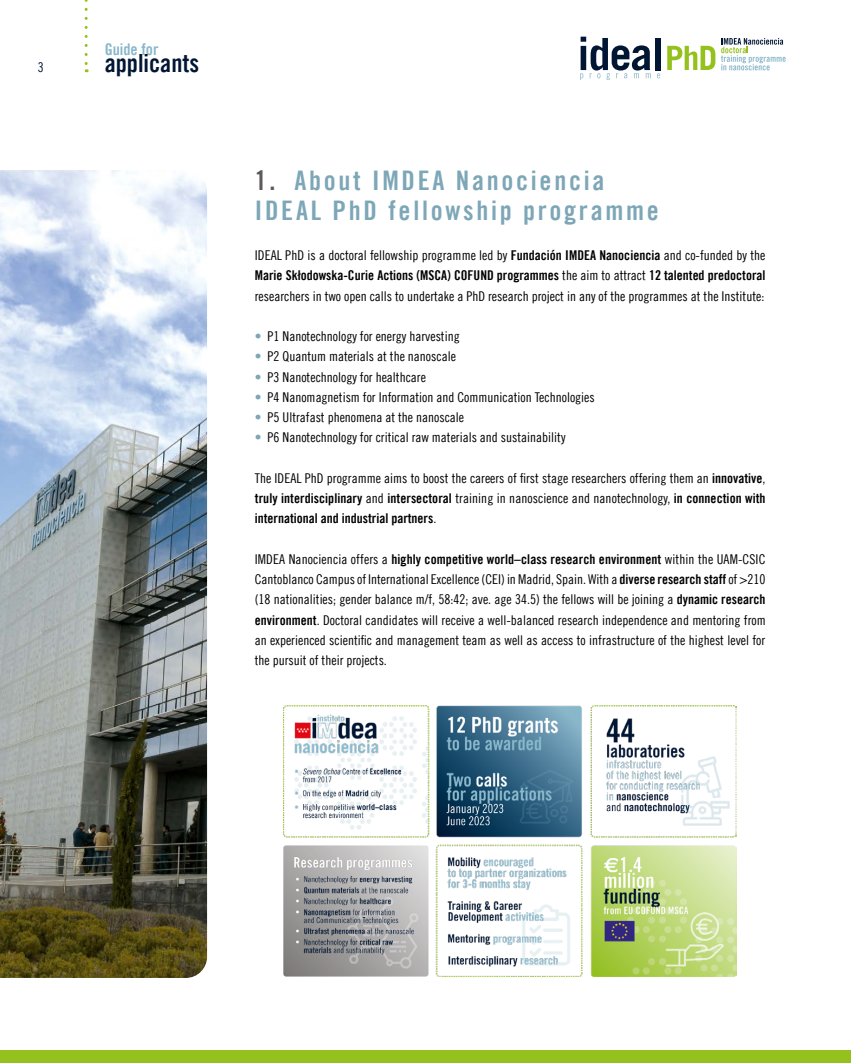
<style>
.page{position:relative;width:851px;height:1063px;background:#fff}
.page>*{position:absolute;margin:0;border:0;box-sizing:border-box;transform-origin:0 0}
.t1{font:27px/30px "Trade Gothic LT Bold Cond Twenty";letter-spacing:.1em;color:#7da7b7}
.t2{font:25.05px "Trade Gothic LT Bold Cond Twenty";color:#001633}
.t3{font:16.05px "Trade Gothic LT Bold Cond Twenty";color:#89b7ca}
.t4{font:13.5px/20.2px "Trade Gothic LT Cond Eighteen";color:#000;text-align:justify}
.t5{font:13.5px/20.2px "Trade Gothic LT Bold Cond Twenty";color:#000}
.t6{font:13.5px "Trade Gothic LT Cond Eighteen";color:#001633}
.s1{color:#5e5a59}
.s2{font-family:"Trade Gothic LT Bold Cond Twenty"}
.s3{font-family:"Trade Gothic LT Cond Eighteen"}
.s4{color:#7da7b7}
</style>
<div class="page">
<svg style="left:85px;top:0;width:3px;height:72px"></svg>
<div style="left:654px;top:38px;width:6px;height:32px;background:#001633"></div>
<svg style="left:580px;top:37px;width:70px;height:43px"></svg>
<svg style="left:657px;top:73px;width:3px;height:5px"></svg>
<svg style="left:667px;top:38px;width:118px;height:32px"></svg>
<div style="left:0;top:1050px;width:850px;height:13px;background:#95c11f"></div>
<img style="left:284px;top:706px;width:452px;height:271px">
<img style="left:0;top:170px;width:207px;height:808px">
<p class="t6" style="left:38px;top:59px;width:7px">3</p>
<p class="t3" style="left:105px;top:40px;width:55px">Guide for</p>
<h2 class="t2" style="left:105px;top:48px;width:96px">applicants</h2>
<h1 class="t1" style="left:255px;top:165px;width:405px"><span class="s1">1.</span> About IMDEA Nanociencia<br>IDEAL PhD fellowship programme</h1>
<p class="t4" style="left:255px;top:245px;width:512px">IDEAL PhD is a doctoral fellowship programme led by <span class="s2">Fundación IMDEA Nanociencia</span> and co-funded by the</p>
<p class="t5" style="left:255px;top:265px;width:512px">Marie Skłodowska-Curie Actions (MSCA) COFUND programmes <span class="s3">the aim to attract</span> 12 talented predoctoral</p>
<p class="t4" style="left:255px;top:285px;width:511px">researchers in two open calls to undertake a PhD research project in any of the programmes at the Institute:</p>
<p class="t4" style="left:255px;top:326px;width:206px"><span class="s4">•</span> P1 Nanotechnology for energy harvesting</p>
<p class="t4" style="left:255px;top:346px;width:202px"><span class="s4">•</span> P2 Quantum materials at the nanoscale</p>
<p class="t4" style="left:255px;top:366px;width:172px"><span class="s4">•</span> P3 Nanotechnology for healthcare</p>
<p class="t4" style="left:255px;top:387px;width:341px"><span class="s4">•</span> P4 Nanomagnetism for Information and Communication Technologies</p>
<p class="t4" style="left:255px;top:407px;width:211px"><span class="s4">•</span> P5 Ultrafast phenomena at the nanoscale</p>
<p class="t4" style="left:255px;top:427px;width:312px"><span class="s4">•</span> P6 Nanotechnology for critical raw materials and sustainability</p>
<p class="t4" style="left:255px;top:468px;width:512px">The IDEAL PhD programme aims to boost the careers of first stage researchers offering them an <span class="s2">innovative</span>,</p>
<p class="t5" style="left:255px;top:488px;width:512px">truly interdisciplinary <span class="s3">and</span> intersectoral <span class="s3">training in nanoscience and nanotechnology,</span> in connection with international and industrial partners<span class="s3">.</span></p>
<p class="t5" style="left:255px;top:549px;width:512px"><span class="s3">IMDEA Nanociencia offers a</span> highly competitive world–class research environment <span class="s3">within the UAM-CSIC</span></p>
<p class="t4" style="left:255px;top:569px;width:512px">Cantoblanco Campus of International Excellence (CEI) in Madrid, Spain. With a <span class="s2">diverse research staff</span> of &gt;210 (18 nationalities; gender balance m/f, 58:42; ave. age 34.5) the fellows will be joining a <span class="s2">dynamic research environment</span>. Doctoral candidates will receive a well-balanced research independence and mentoring from an experienced scientific and management team as well as access to infrastructure of the highest level for the pursuit of their projects.</p>
</div>
